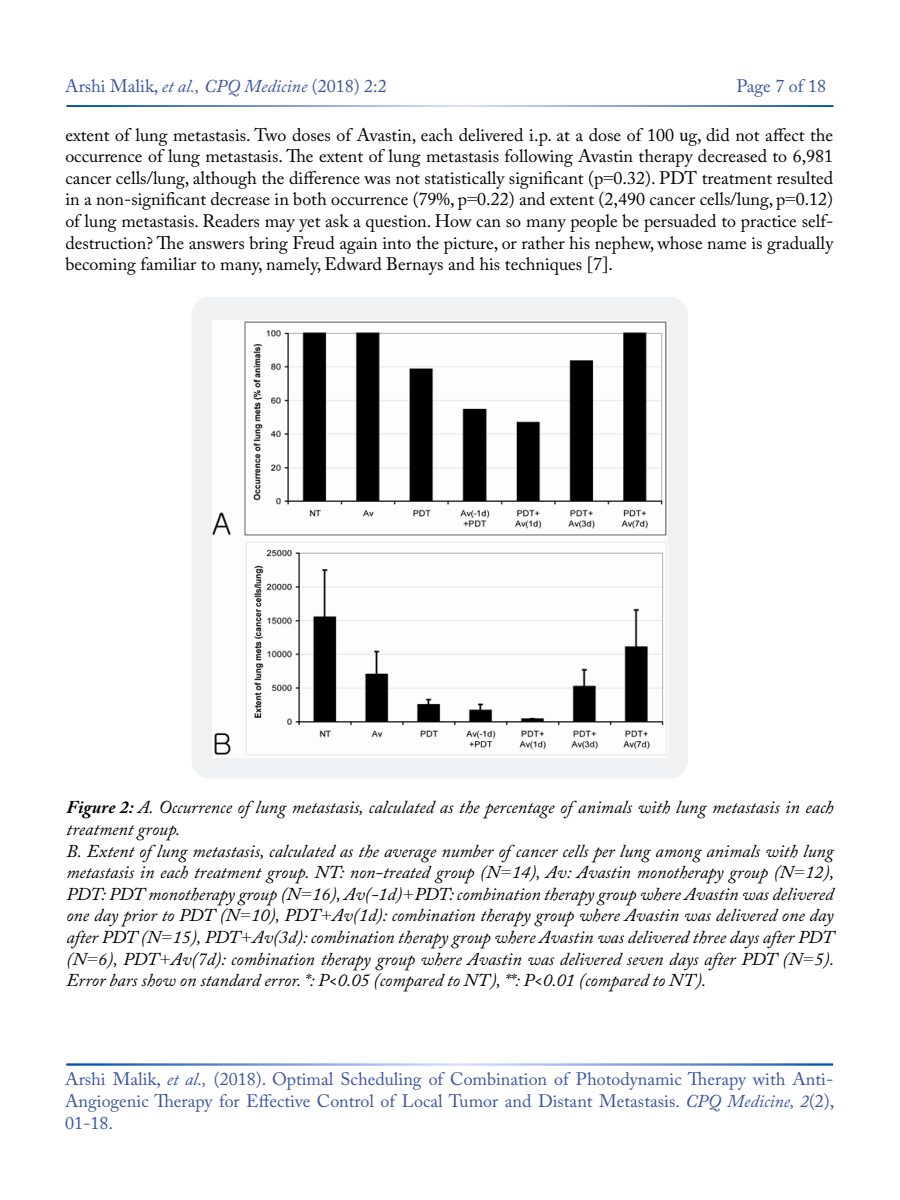
<style>
.page{position:relative;width:900px;height:1200px;background:#fff}
.page>*{position:absolute;margin:0;border:0;box-sizing:border-box;transform-origin:0 0}
.t1{font:italic 18px/21.6px "Adobe Caslon Pro";color:#000}
.t2{font:18px/21.6px "Adobe Caslon Pro";color:#000;text-align:justify}
.t3{font:18px/21.6px "Adobe Caslon Pro";color:#3955a0;text-align:justify}
.s1{font-style:italic}
.s2{font-family:"Times New Roman"}
.s3{font-weight:700}
</style>
<div class="page">
<div style="left:191px;top:297px;width:497px;height:482px;background:#f0f1f2;border-radius:18px"></div>
<img style="left:213px;top:320px;width:455px;height:438px">
<p class="t3" style="left:65px;top:75px;width:323px">Arshi Malik, <span class="s1">et al., CPQ Medicine</span> (2018) 2:2</p>
<p class="t3" style="left:736px;top:75px;width:91px">Page 7 of 18</p>
<p class="t2" style="left:65px;top:124px;width:769px">extent of lung metastasis. Two doses of Avastin, each delivered i.p. at a dose of 100 <span class="s2">u</span>g, did not affect the occurrence of lung metastasis. The extent of lung metastasis following Avastin therapy decreased to 6,981 cancer cells/lung, although the difference was not statistically significant (p<span class="s2">=</span>0.32). PDT treatment resulted in a non-significant decrease in both occurrence (79%, p<span class="s2">=</span>0.22) and extent (2,490 cancer cells/lung, p<span class="s2">=</span>0.12) of lung metastasis. Readers may yet ask a question. How can so many people be persuaded to practice self&shy;destruction? The answers bring Freud again into the picture, or rather his nephew, whose name is gradually becoming familiar to many, namely, Edward Bernays and his techniques [7].</p>
<p class="t1" style="left:66px;top:796px;width:769px"><span class="s3">Figure 2:</span> A. Occurrence of lung metastasis, calculated as the percentage of animals with lung metastasis in each treatment group.</p>
<p class="t1" style="left:66px;top:840px;width:769px;text-align:justify">B. Extent of lung metastasis, calculated as the average number of cancer cells per lung among animals with lung metastasis in each treatment group. NT: non-treated group (N<span class="s2">=</span>14), Av: Avastin monotherapy group (N<span class="s2">=</span>12), PDT: PDT monotherapy group (N<span class="s2">=</span>16), Av(-1d)<span class="s2">+</span>PDT: combination therapy group where Avastin was delivered one day prior to PDT (N<span class="s2">=</span>10), PDT<span class="s2">+</span>Av(1d): combination therapy group where Avastin was delivered one day after PDT (N<span class="s2">=</span>15), PDT<span class="s2">+</span>Av(3d): combination therapy group where Avastin was delivered three days after PDT (N<span class="s2">=</span>6), PDT<span class="s2">+</span>Av(7d): combination therapy group where Avastin was delivered seven days after PDT (N<span class="s2">=</span>5).<br>Error bars show on standard error. *: P&lt;0.05 (compared to NT), **: P&lt;0.01 (compared to NT).</p>
<p class="t3" style="left:65px;top:1068px;width:771px">Arshi Malik, <span class="s1">et al.,</span> (2018). Optimal Scheduling of Combination of Photodynamic Therapy with Anti-Angiogenic Therapy for Effective Control of Local Tumor and Distant Metastasis. <span class="s1">CPQ Medicine, 2</span>(2), 01-18.</p>
</div>
